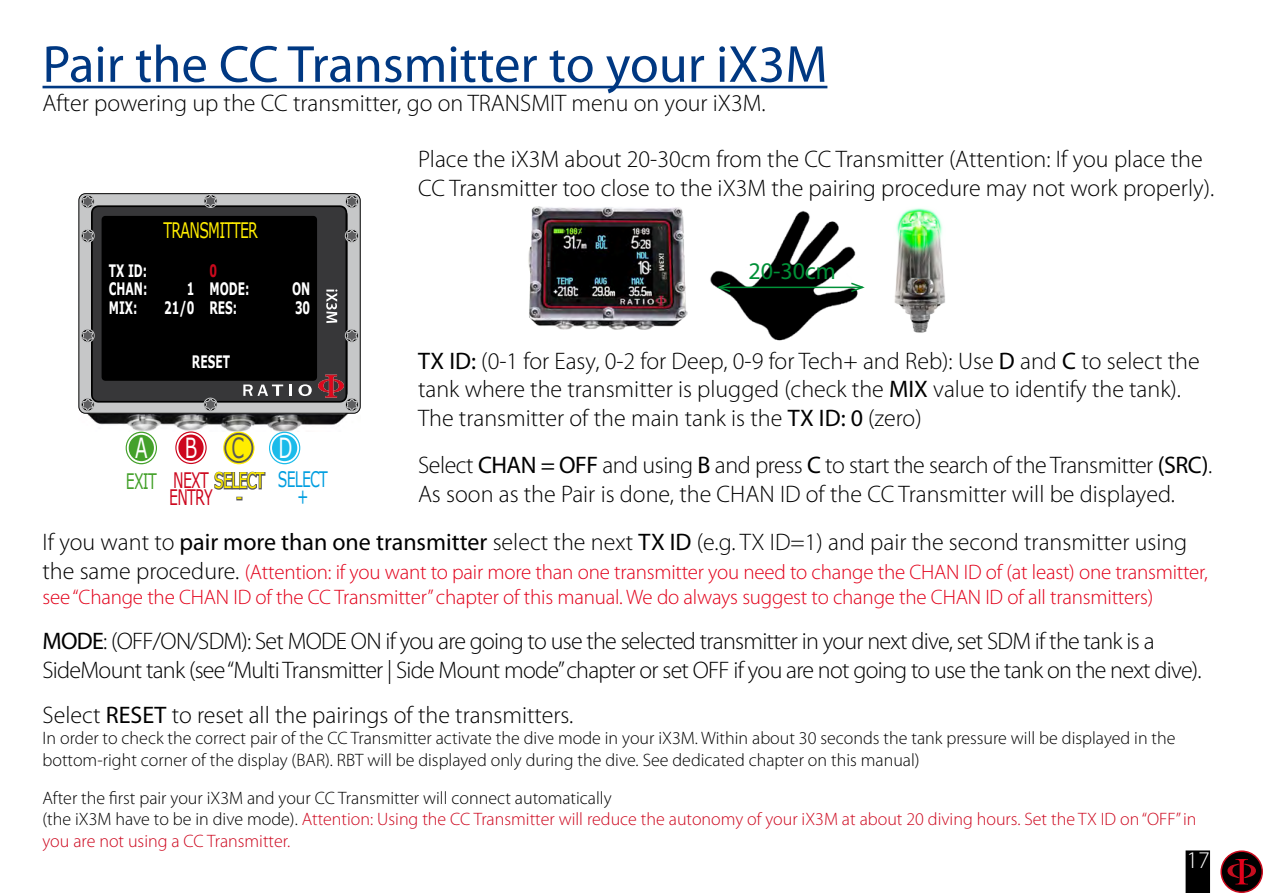
<style>
.page{position:relative;width:1263px;height:893px;background:#fff}
.page>*{position:absolute;margin:0;border:0;box-sizing:border-box;transform-origin:0 0}
.t1{font:52.5px "Myriad Pro";color:#003882}
.t2{font:27.75px "Verdana";color:#fff;scale:.66 1}
.t3{font:27.75px "Verdana";color:#58585a;scale:.66 1}
.t4{font:300 24px/28.8px "Myriad Pro";color:#000}
.t5{font:300 24px/28.8px "Myriad Pro";letter-spacing:-.03em;color:#000}
.t6{font:24px "Myriad Pro";color:#009037}
.t7{font:300 24px "Myriad Pro";color:#fff}
.t8{font:21.45px/16.8px "Verdana";letter-spacing:-.05em;color:#cd071e;scale:.66 1}
.t9{font:21.45px "Verdana";letter-spacing:-.05em;color:#ffed00;scale:.66 1}
.t10{font:21.45px "Verdana";color:#009ee0;scale:.66 1}
.t11{font:300 21px/25.2px "Myriad Pro";letter-spacing:-.01em;color:#e2001a}
.t12{font:300 18px/21.6px "Myriad Pro";color:#000}
.t13{font:300 18px/21.6px "Myriad Pro";color:#cd071e}
.t14{font:700 17.1px/18.8px "Verdana";color:#fff;scale:.63 1}
.t15{font:700 17.1px "Verdana";color:#cb0a1d;scale:.63 1}
.s1{font-weight:400}
.s2{font-size:24px;color:#000}
.s3{color:#000}
.s4{color:#fff}
.s5{color:#44a12b}
.s6{color:#ffed00}
</style>
<div class="page">
<div style="left:1186px;top:851px;width:23px;height:41px;background:#000"></div>
<div style="left:1185px;top:850px;width:25px;height:43px;border:2px solid #000"></div>
<svg style="left:1221px;top:851px;width:41px;height:41px"></svg>
<div style="left:1220px;top:850px;width:43px;height:43px;border:2px solid #cb0a1d;border-radius:50%"></div>
<svg style="left:1227px;top:859px;width:29px;height:25px"></svg>
<hr style="left:43px;top:86px;width:784px;height:2px;background:#003882">
<img style="left:710px;top:211px;width:148px;height:130px">
<img style="left:894px;top:208px;width:51px;height:125px">
<hr style="left:719px;top:287px;width:143px;height:1px;background:#009037">
<svg style="left:714px;top:281px;width:18px;height:12px"></svg>
<svg style="left:849px;top:281px;width:16px;height:12px"></svg>
<img style="left:528px;top:206px;width:159px;height:124px">
<img style="left:79px;top:196px;width:278px;height:235px">
<div style="left:79px;top:194px;width:281px;height:219px;background:#c6c7c8;border-radius:7px"></div>
<div style="left:79px;top:193px;width:281px;height:221px;border:1px solid #000;border-radius:7px"></div>
<svg style="left:91px;top:205px;width:256px;height:11px;background:#333334"></svg>
<svg style="left:80px;top:195px;width:17px;height:14px"></svg>
<svg style="left:344px;top:195px;width:16px;height:14px"></svg>
<svg style="left:80px;top:216px;width:280px;height:196px;background:#262525"></svg>
<svg style="left:203px;top:194px;width:16px;height:15px"></svg>
<svg style="left:175px;top:431px;width:32px;height:33px"></svg>
<div style="left:176px;top:433px;width:29px;height:30px;border:2px solid #fff;border-radius:50%"></div>
<svg style="left:126px;top:432px;width:31px;height:32px"></svg>
<div style="left:127px;top:433px;width:29px;height:30px;border:2px solid #fff;border-radius:50%"></div>
<svg style="left:223px;top:432px;width:31px;height:32px"></svg>
<div style="left:224px;top:433px;width:29px;height:30px;border:2px solid #58585a;border-radius:50%"></div>
<svg style="left:269px;top:432px;width:31px;height:32px"></svg>
<div style="left:270px;top:433px;width:29px;height:30px;border:2px solid #fff;border-radius:50%"></div>
<svg style="left:214px;top:471px;width:52px;height:19px"></svg>
<svg style="left:236px;top:497px;width:6px;height:3px"></svg>
<h1 class="t1" style="left:43px;top:32px;width:786px">Pair the CC Transmitter to your iX3M</h1>
<p class="t4" style="left:43px;top:89px;width:724px">After powering up the CC transmitter, go on TRANSMIT menu on your iX3M.</p>
<p class="t4" style="left:418px;top:145px;width:798px">Place the iX3M about 20-30cm from the CC Transmitter (Attention: If you place the<br>CC Transmitter too close to the iX3M the pairing procedure may not work properly).</p>
<p class="t14" style="left:109px;top:261px;width:63px;text-align:justify">TX ID:<br>CHAN:<br>MIX:</p>
<p class="t9" style="left:164px;top:216px;width:145px">TRANSMITTER</p>
<p class="t14" style="left:164px;top:279px;width:50px;text-align:right">1<br>21/0</p>
<p class="t15" style="left:209px;top:258px;width:14px">0</p>
<p class="t14" style="left:209px;top:279px;width:65px">MODE :<br>RES:</p>
<p class="t14" style="left:292px;top:279px;width:30px">ON<br>30</p>
<p class="t6" style="left:748px;top:256px;width:89px">20-30cm</p>
<p class="t4" style="left:418px;top:347px;width:783px"><span class="s1">TX ID:</span> (0-1 for Easy, 0-2 for Deep, 0-9 for Tech+ and Reb): Use <span class="s1">D</span> and <span class="s1">C</span> to select the tank where the transmitter is plugged (check the <span class="s1">MIX</span> value to identify the tank).<br>The transmitter of the main tank is the <span class="s1">TX ID: 0</span> (zero)</p>
<p class="t4" style="left:418px;top:451px;width:796px">Select <span class="s1">CHAN = OFF</span> and using <span class="s1">B</span> and press <span class="s1">C</span> to start the search of the Transmitter <span class="s1">(SRC)</span>.<br>As soon as the Pair is done, the CHAN ID of the CC Transmitter will be displayed.</p>
<p class="t4" style="left:43px;top:528px;width:1146px">If you want to <span class="s1">pair more than one transmitter</span> select the next <span class="s1">TX ID</span> (e.g. TX ID=1) and pair the second transmitter using</p>
<p class="t11" style="left:43px;top:559px;width:1167px"><span class="s2">the same procedure.</span> (Attention: if you want to pair more than one transmitter you need to change the CHAN ID of (at least) one transmitter, see “Change the CHAN ID of the CC Transmitter” chapter of this manual. We do always suggest to change the CHAN ID of all transmitters)</p>
<p class="t5" style="left:43px;top:627px;width:1161px"><span class="s1">MODE</span>: (OFF/ON/SDM): Set MODE ON if you are going to use the selected transmitter in your next dive, set SDM if the tank is a<br>SideMount tank (see “Multi Transmitter | Side Mount mode” chapter or set OFF if you are not going to use the tank on the next dive).</p>
<p class="t4" style="left:43px;top:701px;width:532px">Select <span class="s1">RESET</span> to reset all the pairings of the transmitters.</p>
<p class="t12" style="left:43px;top:728px;width:1134px">In order to check the correct pair of the CC Transmitter activate the dive mode in your iX3M. Within about 30 seconds the tank pressure will be displayed in the bottom-right corner of the display (BAR). RBT will be displayed only during the dive. See dedicated chapter on this manual)</p>
<p class="t13" style="left:43px;top:787px;width:1155px"><span class="s3">After the first pair your iX3M and your CC Transmitter will connect automatically<br>(the iX3M have to be in dive mode).</span> Attention: Using the CC Transmitter will reduce the autonomy of your iX3M at about 20 diving hours. Set the TX ID on “OFF” in you are not using a CC Transmitter.</p>
<p class="t14" style="left:192px;top:352px;width:62px">RESET</p>
<p class="t2" style="left:135px;top:429px;width:20px">A</p>
<p class="t2" style="left:185px;top:428px;width:17px">B</p>
<p class="t3" style="left:231px;top:429px;width:94px">C <span class="s4">D</span></p>
<p class="t8" style="left:169px;top:472px;width:95px;text-indent:-43px"><span class="s5">EXIT</span> NEXT <span class="s6">SELECT<br></span>ENTRY</p>
<p class="t10" style="left:278px;top:465px;width:27px">SELECT</p>
<p class="t10" style="left:297px;top:482px;width:19px">+</p>
<p class="t9" style="left:236px;top:483px;width:11px">-</p>
<p class="t7" style="left:1186px;top:847px;width:25px">17</p>
</div>
